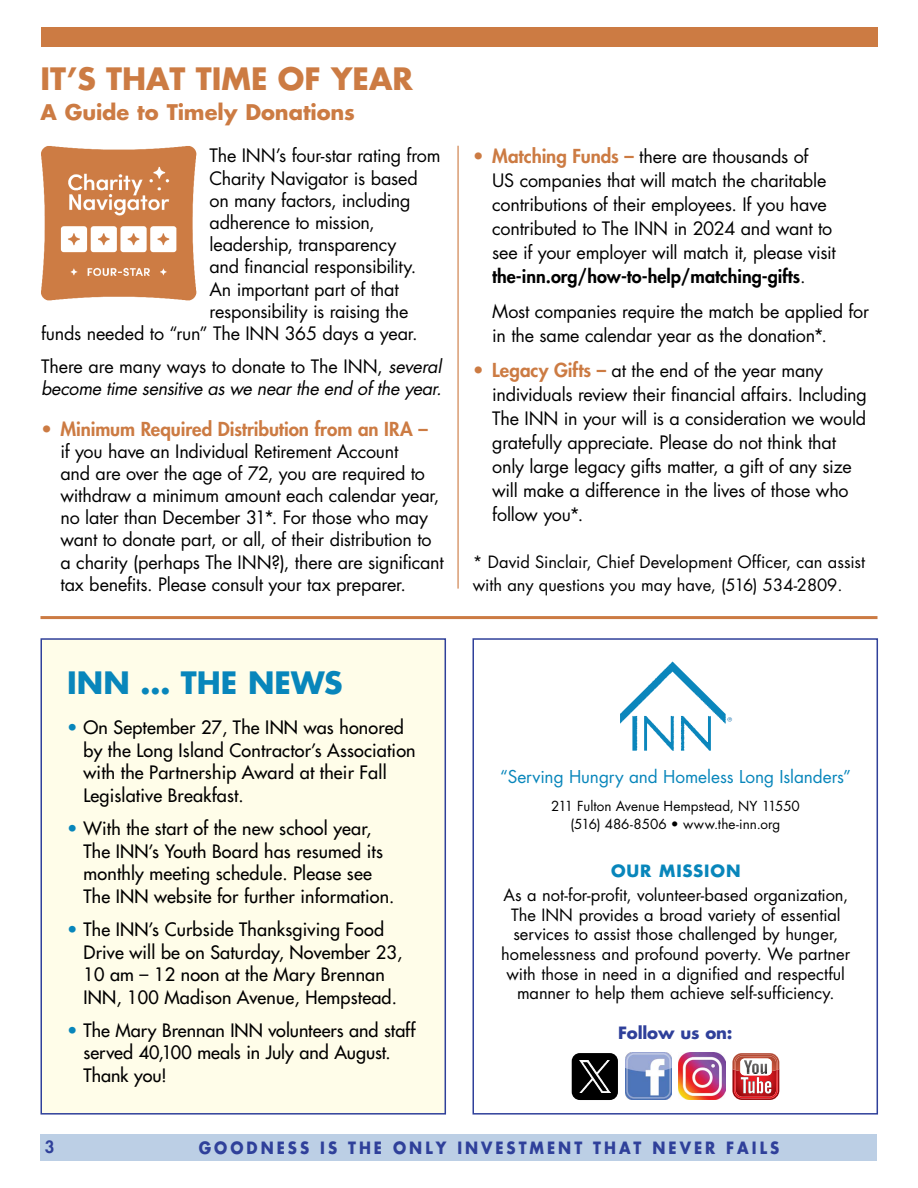
<style>
.page{position:relative;width:918px;height:1188px;background:#fff}
.page>*{position:absolute;margin:0;border:0;box-sizing:border-box;transform-origin:0 0}
.t1{font:700 30px "Futura Std";color:#cc7b43}
.t2{font:700 30px "Futura Std";letter-spacing:.005em;color:#0886bb}
.t3{font:700 21px "Futura Std";letter-spacing:-.005em;color:#cc7b43}
.t4{font:800 18.75px "Futura Std";letter-spacing:-.005em;color:#cc7b43}
.t5{font:18px/24px "Futura Std";letter-spacing:-.015em;color:#000}
.t6{font:500 18px/22.5px "Futura Std";letter-spacing:.01em;color:#000}
.t7{font:italic 18px/22.2px "Futura Std";letter-spacing:-.02em;color:#000}
.t8{font:17.25px "Futura Std";letter-spacing:-.005em;color:#0886bb}
.t9{font:16.5px/19.5px "Futura Std";letter-spacing:-.005em;color:#000}
.t10{font:700 16.5px "Futura Std";letter-spacing:.2em;color:#2f409a;scale:.9 1}
.t11{font:700 16.5px "Futura Std";letter-spacing:-.01em;color:#2f409a}
.t12{font:700 16.5px "Futura Std";letter-spacing:.05em;color:#0886bb}
.t13{font:800 16.5px "Futura Std";color:#2f409a}
.t14{font:13.5px/18px "Futura Std";color:#000;text-align:center}
.s1{font-style:normal}
.s2{font-weight:400}
.s3{font-size:18.75px;color:#cc7b43}
.s4{font-weight:800;font-size:18.75px;color:#cc7b43}
.s5{font-weight:800}
.s6{color:#0886bb}
</style>
<div class="page">
<div style="left:40px;top:638px;width:406px;height:477px;background:#fffde9;border:2px solid #2f409a"></div>
<div style="left:40px;top:1134px;width:838px;height:27px;background:#bccfe5"></div>
<div style="left:41px;top:27px;width:837px;height:19px;background:#cc7b43"></div>
<hr style="left:40px;top:616px;width:838px;height:3px;background:#cc7b43">
<hr style="left:458px;top:146px;width:1px;height:443px;background:#cc7b43">
<img style="left:41px;top:146px;width:156px;height:155px">
<div style="left:472px;top:638px;width:406px;height:477px;border:2px solid #2f409a"></div>
<img style="left:620px;top:661px;width:113px;height:90px">
<div style="left:572px;top:1053px;width:46px;height:47px;background:#000;border-radius:8px"></div>
<img style="left:580px;top:1061px;width:30px;height:31px">
<img style="left:625px;top:1053px;width:46px;height:46px">
<img style="left:679px;top:1053px;width:47px;height:47px">
<svg style="left:732px;top:1053px;width:47px;height:47px"></svg>
<h1 class="t1" style="left:40px;top:59px;width:374px">IT’S THAT TIME OF YEAR</h1>
<p class="t3" style="left:40px;top:98px;width:316px">A Guide to Timely Donations</p>
<p class="t5" style="left:210px;top:144px;width:233px">The INN’s four-star rating from</p>
<p class="t5" style="left:210px;top:166px;width:210px">Charity Navigator is based</p>
<p class="t5" style="left:210px;top:188px;width:203px">on many factors, including</p>
<p class="t5" style="left:210px;top:211px;width:167px">adherence to mission,</p>
<p class="t5" style="left:210px;top:233px;width:188px">leadership, transparency</p>
<p class="t5" style="left:210px;top:255px;width:208px">and financial responsibility.</p>
<p class="t5" style="left:210px;top:277px;width:191px">An important part of that</p>
<p class="t5" style="left:210px;top:299px;width:200px">responsibility is raising the</p>
<p class="t5" style="left:41px;top:321px;width:378px">funds needed to “run” The INN 365 days a year.</p>
<p class="t7" style="left:41px;top:355px;width:402px"><span class="s1">There are many ways to donate to The INN,</span> several become time sensitive as we near the end of the year.</p>
<p class="t4" style="left:41px;top:417px;width:388px"><span class="s2">•</span> Minimum Required Distribution from an IRA –</p>
<p class="t5" style="left:61px;top:440px;width:385px;line-height:22.2px">if you have an Individual Retirement Account<br>and are over the age of 72, you are required to withdraw a minimum amount each calendar year, no later than December 31*. For those who may want to donate part, or all, of their distribution to a charity (perhaps The INN?), there are significant tax benefits. Please consult your tax preparer.</p>
<p class="t5" style="left:492px;top:145px;width:345px;text-indent:-20px"><span class="s3">•</span> <span class="s4">Matching Funds –</span> there are thousands of<br>US companies that will match the charitable contributions of their employees. If you have contributed to The INN in 2024 and want to see if your employer will match it, please visit <span class="s5">the-inn.org/how-to-help/matching-gifts</span>.</p>
<p class="t5" style="left:492px;top:300px;width:379px">Most companies require the match be applied for in the same calendar year as the donation*.</p>
<p class="t5" style="left:492px;top:359px;width:376px;text-indent:-19px"><span class="s3">•</span> <span class="s4">Legacy Gifts –</span> at the end of the year many individuals review their financial affairs. Including The INN in your will is a consideration we would gratefully appreciate. Please do not think that only large legacy gifts matter, a gift of any size will make a difference in the lives of those who follow you*.</p>
<p class="t9" style="left:473px;top:551px;width:394px;line-height:22.5px">* David Sinclair, Chief Development Officer, can assist with any questions you may have, (516) 534-2809.</p>
<h1 class="t2" style="left:67px;top:663px;width:277px">INN … THE NEWS</h1>
<p class="t6" style="left:84px;top:717px;width:334px;text-indent:-17px"><span class="s6">•</span> On September 27, The INN was honored by the Long Island Contractor’s Association with the Partnership Award at their Fall Legislative Breakfast.</p>
<p class="t6" style="left:84px;top:817px;width:313px;text-indent:-17px"><span class="s6">•</span> With the start of the new school year, The INN’s Youth Board has resumed its monthly meeting schedule. Please see The INN website for further information.</p>
<p class="t6" style="left:84px;top:918px;width:320px;text-indent:-17px"><span class="s6">•</span> The INN’s Curbside Thanksgiving Food Drive will be on Saturday, November 23, 10 am – 12 noon at the Mary Brennan INN, 100 Madison Avenue, Hempstead.</p>
<p class="t6" style="left:84px;top:1019px;width:334px;text-indent:-17px"><span class="s6">•</span> The Mary Brennan INN volunteers and staff served 40,100 meals in July and August.<br>Thank you!</p>
<p class="t8" style="left:500px;top:766px;width:352px">“Serving Hungry and Homeless Long Islanders”</p>
<p class="t14" style="left:551px;top:797px;width:250px">211 Fulton Avenue Hempstead, NY 11550 (516) 486-8506 • www.the-inn.org</p>
<p class="t12" style="left:611px;top:859px;width:131px">OUR MISSION</p>
<p class="t9" style="left:501px;top:886px;width:350px;text-align:center">As a not-for-profit, volunteer-based organization, The INN provides a broad variety of essential services to assist those challenged by hunger, homelessness and profound poverty. We partner with those in need in a dignified and respectful manner to help them achieve self-sufficiency.</p>
<p class="t11" style="left:618px;top:1022px;width:116px">Follow us on:</p>
<p class="t13" style="left:45px;top:1137px;width:11px">3</p>
<p class="t10" style="left:199px;top:1136px;width:646px">GOODNESS IS THE ONLY INVESTMENT THAT NEVER FAILS</p>
</div>
